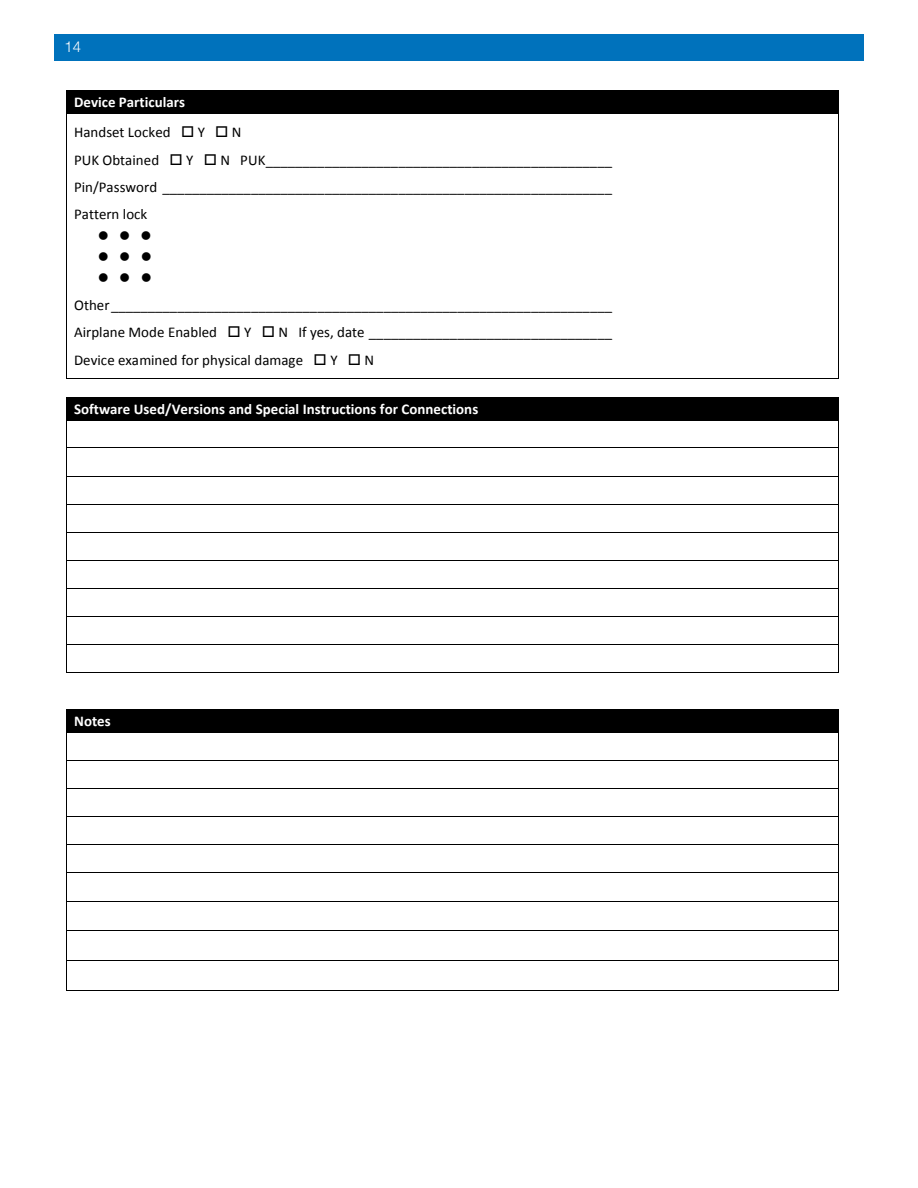
<style>
.page{position:relative;width:918px;height:1188px;background:#fff}
.page>*{position:absolute;margin:0;border:0;box-sizing:border-box;transform-origin:0 0}
.t1{font:300 15px "Helvetica Neue";color:#fff}
.t2{font:14.85px/27.3px "Calibri";color:#000;text-align:justify}
.t3{font:700 14.85px/30.2px "Calibri";color:#fff}
.t4{font:14.85px "Wingdings";color:#000}
.s1{font-weight:400;color:#000}
.s2{color:#000}
</style>
<div class="page">
<div style="left:54px;top:34px;width:810px;height:28px;background:#0072bc"></div>
<hr style="left:66px;top:91px;width:772px;height:2px;background:#000">
<div style="left:66px;top:93px;width:8px;height:18px;background:#000"></div>
<div style="left:830px;top:93px;width:8px;height:18px;background:#000"></div>
<hr style="left:66px;top:111px;width:772px;height:2px;background:#000">
<div style="left:74px;top:93px;width:756px;height:18px;background:#000"></div>
<hr style="left:66px;top:90px;width:772px;height:1px;background:#000">
<hr style="left:66px;top:113px;width:772px;height:1px;background:#000">
<svg style="left:838px;top:90px;width:1px;height:24px"></svg>
<hr style="left:66px;top:114px;width:1px;height:264px;background:#000">
<hr style="left:66px;top:378px;width:772px;height:1px;background:#000">
<hr style="left:838px;top:114px;width:1px;height:264px;background:#000">
<hr style="left:66px;top:398px;width:772px;height:2px;background:#000">
<div style="left:66px;top:400px;width:8px;height:18px;background:#000"></div>
<div style="left:830px;top:400px;width:8px;height:18px;background:#000"></div>
<hr style="left:66px;top:418px;width:772px;height:2px;background:#000">
<div style="left:74px;top:400px;width:756px;height:18px;background:#000"></div>
<hr style="left:66px;top:397px;width:772px;height:1px;background:#000">
<hr style="left:66px;top:447px;width:772px;height:1px;background:#000">
<hr style="left:66px;top:476px;width:772px;height:1px;background:#000">
<hr style="left:66px;top:504px;width:772px;height:1px;background:#000">
<hr style="left:66px;top:532px;width:772px;height:1px;background:#000">
<hr style="left:66px;top:560px;width:772px;height:1px;background:#000">
<hr style="left:66px;top:588px;width:772px;height:1px;background:#000">
<hr style="left:66px;top:616px;width:772px;height:1px;background:#000">
<hr style="left:66px;top:644px;width:772px;height:1px;background:#000">
<svg style="left:66px;top:420px;width:1px;height:252px"></svg>
<hr style="left:66px;top:672px;width:772px;height:1px;background:#000">
<svg style="left:838px;top:397px;width:1px;height:276px"></svg>
<hr style="left:66px;top:710px;width:772px;height:2px;background:#000">
<div style="left:66px;top:712px;width:8px;height:18px;background:#000"></div>
<div style="left:830px;top:712px;width:8px;height:18px;background:#000"></div>
<hr style="left:66px;top:730px;width:772px;height:2px;background:#000">
<div style="left:74px;top:712px;width:756px;height:18px;background:#000"></div>
<hr style="left:66px;top:709px;width:772px;height:1px;background:#000">
<hr style="left:66px;top:732px;width:772px;height:1px;background:#000">
<hr style="left:66px;top:760px;width:772px;height:1px;background:#000">
<hr style="left:66px;top:788px;width:772px;height:1px;background:#000">
<hr style="left:66px;top:816px;width:772px;height:1px;background:#000">
<hr style="left:66px;top:845px;width:772px;height:1px;background:#000">
<hr style="left:66px;top:873px;width:772px;height:1px;background:#000">
<svg style="left:66px;top:733px;width:1px;height:168px"></svg>
<hr style="left:66px;top:901px;width:772px;height:1px;background:#000">
<svg style="left:838px;top:709px;width:1px;height:192px"></svg>
<hr style="left:66px;top:901px;width:1px;height:30px;background:#000">
<hr style="left:838px;top:901px;width:1px;height:30px;background:#000">
<hr style="left:66px;top:931px;width:772px;height:1px;background:#000">
<hr style="left:66px;top:960px;width:772px;height:1px;background:#000">
<svg style="left:66px;top:932px;width:1px;height:58px"></svg>
<hr style="left:66px;top:990px;width:772px;height:1px;background:#000">
<svg style="left:838px;top:931px;width:1px;height:60px"></svg>
<p class="t1" style="left:64px;top:37px;width:18px">14</p>
<p class="t3" style="left:74px;top:87px;width:169px">Device Particulars<br><span class="s1">Handset Locked</span> <span class="s2">□</span> <span class="s1">Y</span> <span class="s2">□</span> <span class="s1">N</span></p>
<p class="t2" style="left:74px;top:146px;width:540px">PUK Obtained □ Y □ N PUK _______________________________________________ Pin/Password _____________________________________________________________ Pattern lock</p>
<p class="t4" style="left:98px;top:228px;width:55px">● ● ●</p>
<p class="t4" style="left:98px;top:249px;width:55px">● ● ●</p>
<p class="t4" style="left:98px;top:270px;width:55px">● ● ●</p>
<p class="t2" style="left:74px;top:291px;width:540px">Other ____________________________________________________________________ Airplane Mode Enabled □ Y □ N If yes, date _________________________________ Device examined for physical damage □ Y □ N</p>
<p class="t3" style="left:74px;top:394px;width:406px">Software Used/Versions and Special Instructions for Connections</p>
<p class="t3" style="left:74px;top:706px;width:38px">Notes</p>
</div>
